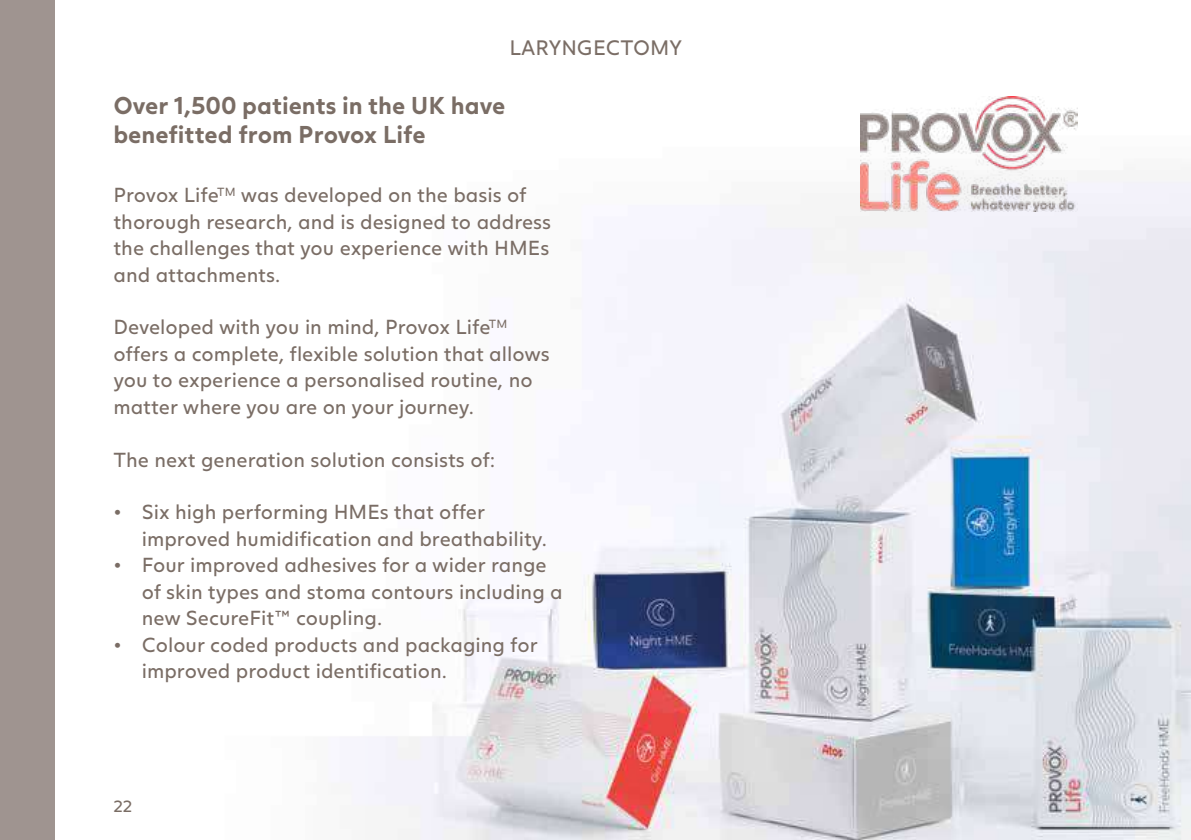
<style>
.page{position:relative;width:1191px;height:840px;background:#fff}
.page>*{position:absolute;margin:0;border:0;box-sizing:border-box;transform-origin:0 0}
.t1{font:700 24px/28.8px "Juli Sans";color:#7a6d65}
.t2{font:20.6px "Juli Sans";color:#7a6d65}
.t3{font:20px/26.4px "Juli Sans";color:#7a6d65}
.t4{font:16px "Juli Sans";color:#7a6d65}
</style>
<div class="page">
<img style="left:54px;top:0;width:1137px;height:839px">
<img style="left:861px;top:96px;width:216px;height:115px">
<div style="left:0;top:0;width:54px;height:839px;background:#9f9490"></div>
<p class="t2" style="left:509px;top:35px;width:174px">LARYNGECTOMY</p>
<p class="t1" style="left:113px;top:91px;width:393px">Over 1,500 patients in the UK have benefitted from Provox Life</p>
<p class="t3" style="left:113px;top:182px;width:439px">Provox Life<sup>TM</sup> was developed on the basis of thorough research, and is designed to address the challenges that you experience with HMEs and attachments.</p>
<p class="t3" style="left:113px;top:314px;width:438px">Developed with you in mind, Provox Life<sup>TM </sup>offers a complete, flexible solution that allows you to experience a personalised routine, no matter where you are on your journey.</p>
<p class="t3" style="left:113px;top:446px;width:383px">The next generation solution consists of:</p>
<p class="t3" style="left:142px;top:498px;width:407px;text-indent:-28px">• Six high performing HMEs that offer improved humidification and breathability.</p>
<p class="t3" style="left:142px;top:551px;width:422px;text-indent:-28px">• Four improved adhesives for a wider range of skin types and stoma contours including a new SecureFit™ coupling.</p>
<p class="t3" style="left:142px;top:630px;width:398px;text-indent:-28px">• Colour coded products and packaging for improved product identification.</p>
<p class="t4" style="left:113px;top:796px;width:20px">22</p>
</div>
